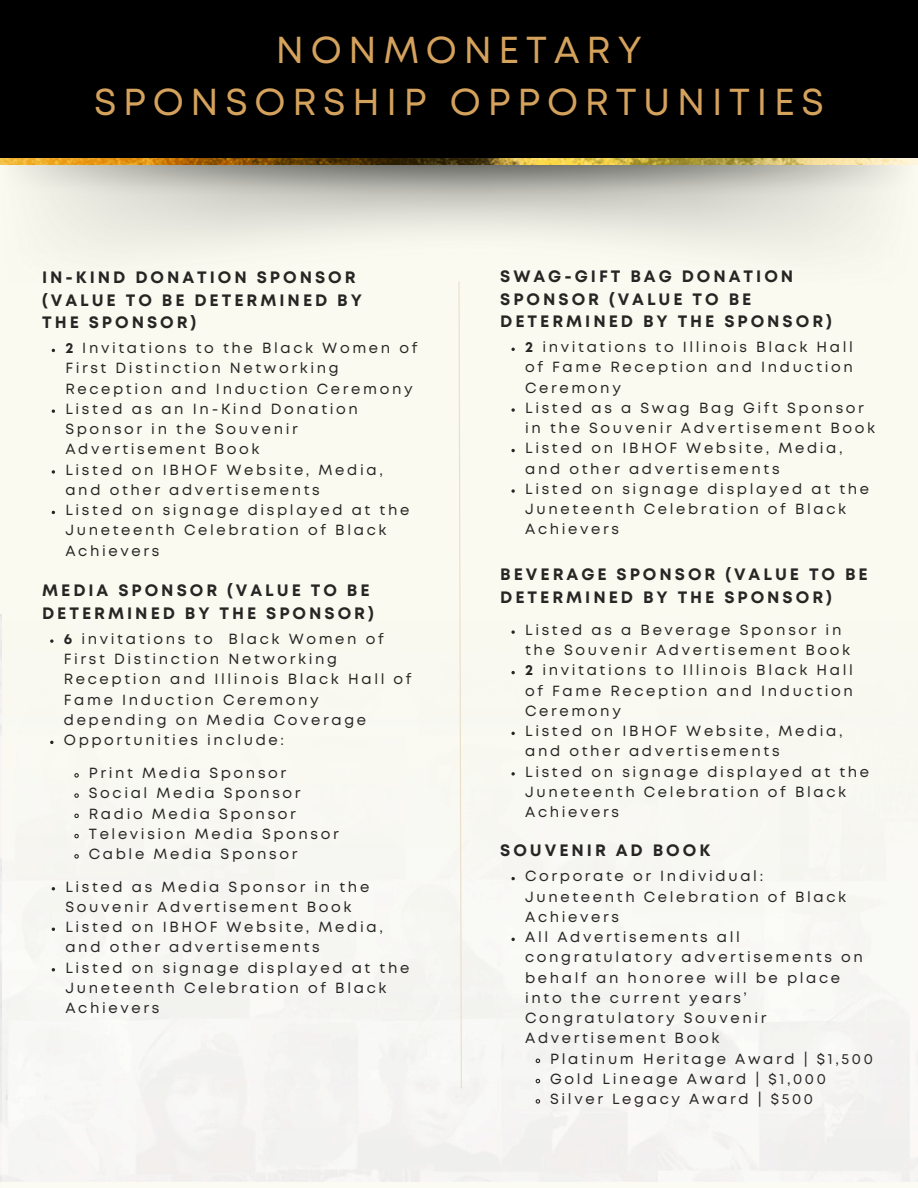
<style>
.page{position:relative;width:918px;height:1188px;background:#fafaf1}
.page>*{position:absolute;margin:0;border:0;box-sizing:border-box;transform-origin:0 0}
.t1{font:37.5px/51.8px "Mont";letter-spacing:.18em;color:#d4a25c;text-align:center}
.t2{font:700 16.5px/22.5px "Mont";letter-spacing:.18em;color:#282624}
.t3{font:14.7px/20.2px "Mont";letter-spacing:.18em;color:#282624}
.s1{font-weight:700}
</style>
<div class="page">
<svg style="left:458px;top:284px;width:4px;height:805px"></svg>
<svg style="left:52px;top:409px;width:3px;height:4px"></svg>
<svg style="left:52px;top:470px;width:3px;height:4px"></svg>
<svg style="left:511px;top:348px;width:4px;height:3px"></svg>
<svg style="left:511px;top:408px;width:4px;height:4px"></svg>
<svg style="left:511px;top:449px;width:4px;height:3px"></svg>
<svg style="left:511px;top:489px;width:4px;height:4px"></svg>
<svg style="left:50px;top:639px;width:4px;height:4px"></svg>
<svg style="left:50px;top:741px;width:4px;height:3px"></svg>
<svg style="left:74px;top:773px;width:5px;height:5px"></svg>
<svg style="left:74px;top:793px;width:5px;height:5px"></svg>
<svg style="left:74px;top:813px;width:5px;height:6px"></svg>
<svg style="left:74px;top:833px;width:5px;height:6px"></svg>
<svg style="left:74px;top:854px;width:5px;height:5px"></svg>
<svg style="left:511px;top:630px;width:4px;height:4px"></svg>
<svg style="left:511px;top:671px;width:4px;height:3px"></svg>
<svg style="left:511px;top:732px;width:4px;height:3px"></svg>
<svg style="left:511px;top:772px;width:4px;height:4px"></svg>
<svg style="left:511px;top:877px;width:4px;height:3px"></svg>
<svg style="left:511px;top:938px;width:4px;height:3px"></svg>
<svg style="left:535px;top:1058px;width:6px;height:6px"></svg>
<svg style="left:535px;top:1078px;width:6px;height:6px"></svg>
<svg style="left:535px;top:1099px;width:6px;height:5px"></svg>
<img style="left:0;top:158px;width:918px;height:126px">
<div style="left:0;top:0;width:918px;height:158px;background:#000"></div>
<p class="t1" style="left:94px;top:27px;width:731px">NONMONETARY<br>SPONSORSHIP OPPORTUNITIES</p>
<p class="t2" style="left:42px;top:267px;width:321px">IN-KIND DONATION SPONSOR (VALUE TO BE DETERMINED BY<br>THE SPONSOR)</p>
<p class="t2" style="left:500px;top:266px;width:333px">SWAG-GIFT BAG DONATION<br>SPONSOR (VALUE TO BE<br>DETERMINED BY THE SPONSOR)</p>
<p class="t3" style="left:65px;top:339px;width:354px"><span class="s1">2</span> Invitations to the Black Women of<br>First Distinction Networking<br>Reception and Induction Ceremony</p>
<p class="t3" style="left:65px;top:400px;width:294px">Listed as an In-Kind Donation<br>Sponsor in the Souvenir<br>Advertisement Book</p>
<h2 class="t3" style="left:65px;top:461px;width:319px">Listed on IBHOF Website, Media, and other advertisements</h2>
<h2 class="t3" style="left:65px;top:501px;width:345px">Listed on signage displayed at the<br>Juneteenth Celebration of Black<br>Achievers</h2>
<h2 class="t2" style="left:42px;top:581px;width:333px">MEDIA SPONSOR (VALUE TO BE<br>DETERMINED BY THE SPONSOR)</h2>
<p class="t3" style="left:64px;top:630px;width:349px"><span class="s1">6</span> invitations to Black Women of<br>First Distinction Networking<br>Reception and Illinois Black Hall of<br>Fame Induction Ceremony depending on Media Coverage</p>
<p class="t3" style="left:64px;top:731px;width:222px">Opportunities include:</p>
<p class="t3" style="left:89px;top:764px;width:199px">Print Media Sponsor</p>
<p class="t3" style="left:89px;top:784px;width:213px">Social Media Sponsor</p>
<p class="t3" style="left:89px;top:805px;width:209px">Radio Media Sponsor</p>
<p class="t3" style="left:89px;top:825px;width:251px">Television Media Sponsor</p>
<p class="t3" style="left:89px;top:845px;width:210px">Cable Media Sponsor</p>
<h2 class="t3" style="left:65px;top:877px;width:305px">Listed as Media Sponsor in the<br>Souvenir Advertisement Book</h2>
<p class="t3" style="left:65px;top:918px;width:319px">Listed on IBHOF Website, Media, and other advertisements</p>
<p class="t3" style="left:65px;top:958px;width:345px">Listed on signage displayed at the<br>Juneteenth Celebration of Black<br>Achievers</p>
<p class="t3" style="left:525px;top:338px;width:329px;text-align:justify"><span class="s1">2</span> invitations to Illinois Black Hall of Fame Reception and Induction Ceremony</p>
<p class="t3" style="left:525px;top:399px;width:351px">Listed as a Swag Bag Gift Sponsor in the Souvenir Advertisement Book</p>
<p class="t3" style="left:525px;top:439px;width:319px">Listed on IBHOF Website, Media, and other advertisements</p>
<p class="t3" style="left:525px;top:480px;width:345px">Listed on signage displayed at the<br>Juneteenth Celebration of Black<br>Achievers</p>
<p class="t2" style="left:500px;top:564px;width:369px">BEVERAGE SPONSOR (VALUE TO BE<br>DETERMINED BY THE SPONSOR)</p>
<p class="t3" style="left:525px;top:621px;width:327px">Listed as a Beverage Sponsor in the Souvenir Advertisement Book</p>
<p class="t3" style="left:525px;top:661px;width:329px;text-align:justify"><span class="s1">2</span> invitations to Illinois Black Hall of Fame Reception and Induction Ceremony</p>
<p class="t3" style="left:525px;top:722px;width:319px">Listed on IBHOF Website, Media, and other advertisements</p>
<p class="t3" style="left:525px;top:763px;width:345px">Listed on signage displayed at the<br>Juneteenth Celebration of Black<br>Achievers</p>
<p class="t2" style="left:500px;top:841px;width:211px">SOUVENIR AD BOOK</p>
<p class="t3" style="left:525px;top:867px;width:323px">Corporate or Individual:<br>Juneteenth Celebration of Black<br>Achievers</p>
<p class="t3" style="left:525px;top:928px;width:339px">All Advertisements all congratulatory advertisements on behalf an honoree will be place into the current years’<br>Congratulatory Souvenir<br>Advertisement Book</p>
<p class="t3" style="left:550px;top:1049px;width:324px">Platinum Heritage Award | $1,500</p>
<p class="t3" style="left:550px;top:1070px;width:277px">Gold Lineage Award | $1,000</p>
<h2 class="t3" style="left:550px;top:1090px;width:264px">Silver Legacy Award | $500</h2>
</div>
